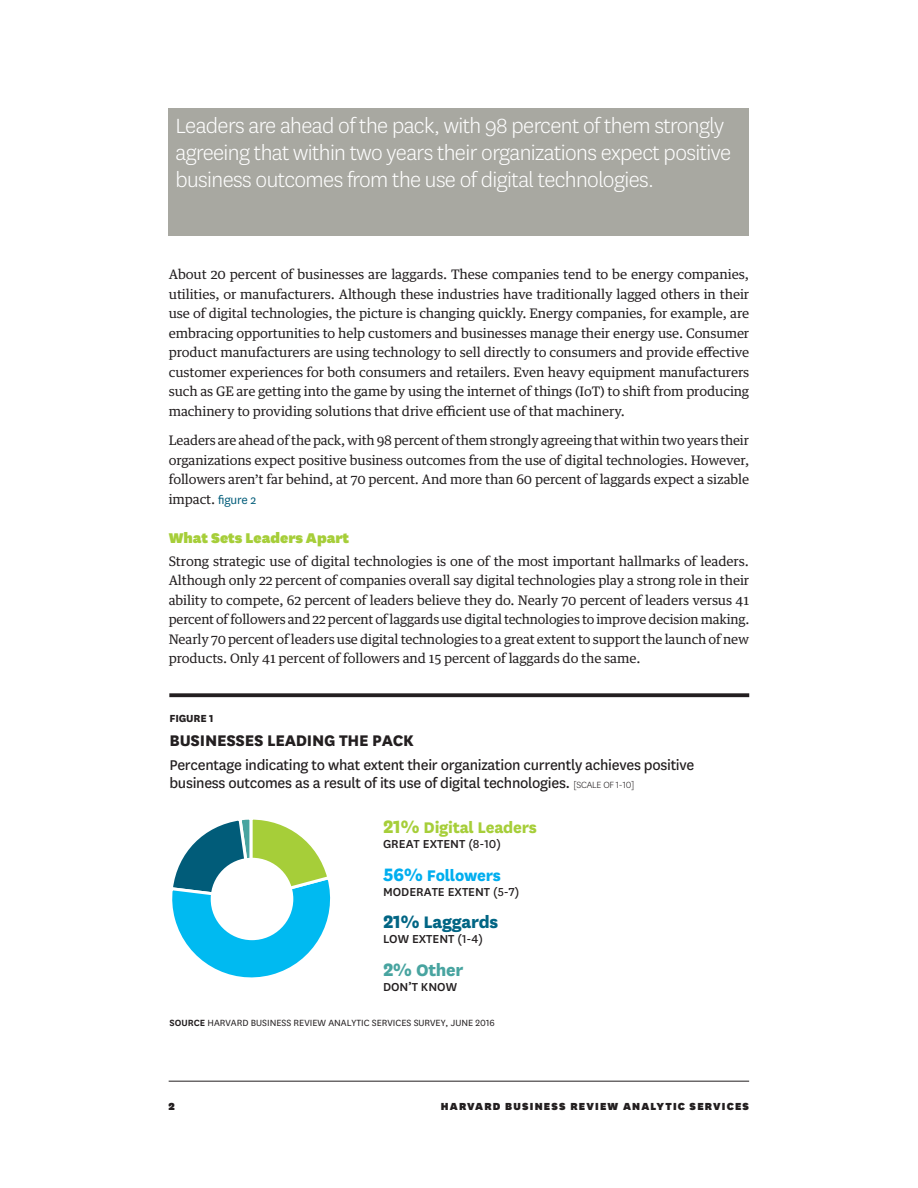
<style>
.page{position:relative;width:918px;height:1188px;background:#fff}
.page>*{position:absolute;margin:0;border:0;box-sizing:border-box;transform-origin:0 0}
.Call_out{font:300 24px/27px "National HBR";letter-spacing:-.025em;color:#fff}
.t1{font:800 19.5px "HBR Stationery";letter-spacing:-.015em;color:#016584}
.t2{font:800 19.5px "HBR Stationery";letter-spacing:-.015em;color:#48a4a0}
.t3{font:800 18px "National HBR";letter-spacing:-.015em;color:#231f20}
.t4{font:800 18px "HBR Stationery";letter-spacing:-.015em;color:#a6ce39}
.t5{font:800 18px "HBR Stationery";letter-spacing:-.015em;color:#00aeef}
.t6{font:16.5px/18px "National HBR";letter-spacing:-.02em;color:#231f20}
.c-hed{font:900 16.5px "National HBR";color:#a6ce39}
.t7{font:500 13.5px "National HBR";color:#231f20}
.body{font:13.2px/19.5px "Guardian Text Egyp HBR";letter-spacing:-.01em;color:#231f20;text-align:justify}
.t8{font:900 12px "National HBR";letter-spacing:.1em;color:#231f20}
.t9{font:800 12px "HBR Stationery";letter-spacing:-.015em;color:#231f20}
.t10{font:10.5px "National HBR";color:#231f20}
.s1{font-family:"National HBR";font-size:13.5px;color:#015c79}
.s2{font-family:"HBR Stationery";font-weight:300;font-size:10.5px}
.s3{font-size:21px}
.s4{font-family:"HBR Stationery";font-weight:400}
.s5{font-weight:600}
</style>
<div class="page">
<hr style="left:169px;top:1081px;width:580px;height:1px;background:#231f20">
<svg style="left:169px;top:693px;width:580px;height:4px;background:#343132"></svg>
<svg style="left:172px;top:819px;width:159px;height:159px"></svg>
<div style="left:211px;top:858px;width:82px;height:82px;background:#fff;border-radius:50%"></div>
<div style="left:169px;top:108px;width:580px;height:127px;background:#a8a8a1"></div>
<p class="Call_out" style="left:176px;top:111px;width:557px">Leaders are ahead of the pack, with 98 percent of them strongly agreeing that within two years their organizations expect positive business outcomes from the use of digital technologies.</p>
<p class="body" style="left:169px;top:264px;width:582px">About 20 percent of businesses are laggards. These companies tend to be energy companies, utilities, or manufacturers. Although these industries have traditionally lagged others in their use of digital technologies, the picture is changing quickly. Energy companies, for example, are embracing opportunities to help customers and businesses manage their energy use. Consumer product manufacturers are using technology to sell directly to consumers and provide effective customer experiences for both consumers and retailers. Even heavy equipment manufacturers such as GE are getting into the game by using the internet of things (IoT) to shift from producing machinery to providing solutions that drive efficient use of that machinery.</p>
<p class="body" style="left:169px;top:429px;width:582px">Leaders are ahead of the pack, with 98 percent of them strongly agreeing that within two years their organizations expect positive business outcomes from the use of digital technologies. However, followers aren’t far behind, at 70 percent. And more than 60 percent of laggards expect a sizable impact. <span class="s1">figure 2</span></p>
<p class="c-hed" style="left:169px;top:527px;width:182px">What Sets Leaders Apart</p>
<p class="body" style="left:169px;top:550px;width:582px">Strong strategic use of digital technologies is one of the most important hallmarks of leaders.<br>Although only 22 percent of companies overall say digital technologies play a strong role in their ability to compete, 62 percent of leaders believe they do. Nearly 70 percent of leaders versus 41 percent of followers and 22 percent of laggards use digital technologies to improve decision making.<br>Nearly 70 percent of leaders use digital technologies to a great extent to support the launch of new products. Only 41 percent of followers and 15 percent of laggards do the same.</p>
<p class="t9" style="left:169px;top:709px;width:46px">FIGURE 1</p>
<p class="t3" style="left:169px;top:727px;width:246px">BUSINESSES LEADING THE PACK</p>
<p class="t6" style="left:169px;top:755px;width:526px">Percentage indicating to what extent their organization currently achieves positive business outcomes as a result of its use of digital technologies. <span class="s2">[SCALE OF 1-10]</span></p>
<p class="t4" style="left:383px;top:814px;width:155px"><span class="s3">21%</span> Digital Leaders</p>
<p class="t7" style="left:383px;top:834px;width:120px">GREAT EXTENT <span class="s4">(8-10)</span></p>
<p class="t5" style="left:383px;top:862px;width:119px"><span class="s3">56%</span> Followers</p>
<p class="t7" style="left:383px;top:882px;width:138px">MODERATE EXTENT <span class="s4">(5-7)</span></p>
<p class="t1" style="left:383px;top:908px;width:117px"><span class="s3">21%</span> Laggards</p>
<p class="t7" style="left:383px;top:930px;width:102px">LOW EXTENT <span class="s4">(1-4)</span></p>
<p class="t2" style="left:383px;top:956px;width:82px"><span class="s3">2%</span> Other</p>
<p class="t7" style="left:383px;top:978px;width:76px">DON’T KNOW</p>
<p class="t10" style="left:169px;top:1016px;width:327px"><span class="s5">SOURCE</span> HARVARD BUSINESS REVIEW ANALYTIC SERVICES SURVEY, JUNE 2016</p>
<p class="t8" style="left:169px;top:1098px;width:8px">2</p>
<p class="t8" style="left:441px;top:1098px;width:310px">HARVARD BUSINESS REVIEW ANALYTIC SERVICES</p>
</div>
